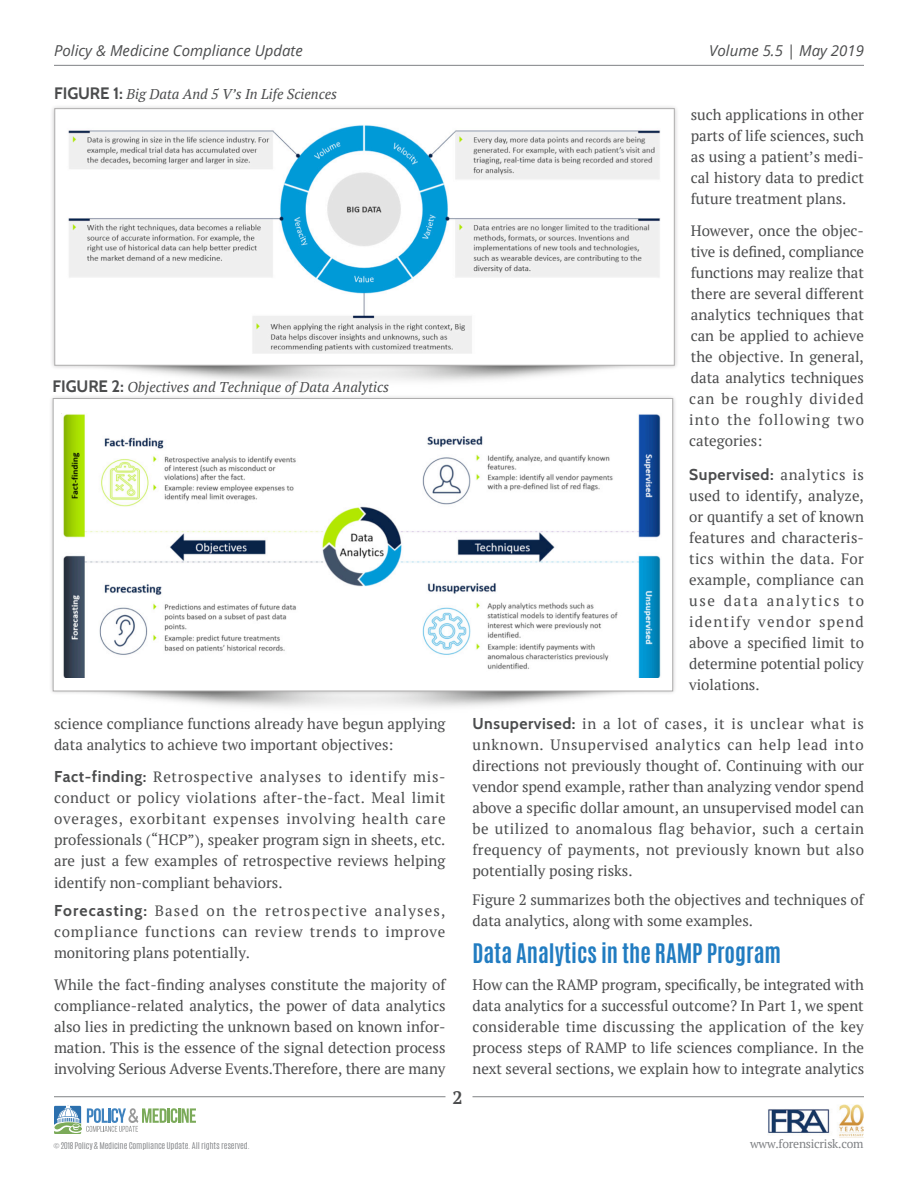
<style>
.page{position:relative;width:918px;height:1188px;background:#fff}
.page>*{position:absolute;margin:0;border:0;box-sizing:border-box;transform-origin:0 0}
.body{font:700 22.5px "Antonio";color:#217cc1}
.t1{font:700 18px "PT Serif";color:#4b4c4d}
.body-2{font:700 15.75px "Cabin";letter-spacing:.035em;color:#4b4c4d}
.body-3{font:15px/21px "PT Serif";color:#4b4c4d;text-align:justify}
.t2{font:italic 15px "Open Sans";color:#4b4c4d}
.body-4{font:italic 14.25px "PT Serif";color:#4b4c4d}
.t3{font:12px "PT Serif";letter-spacing:-.02em;color:#808285}
.t4{font:300 7.8px "Antonio";letter-spacing:-.02em;color:#808285;scale:1.11 1}
.s1{font-family:"Cabin";font-weight:700;font-style:normal;font-size:16.5px}
.s2{font-family:"Cabin";font-weight:700;font-size:15.75px}
.s3{font-family:"PT Serif";font-weight:400;font-size:15px}
</style>
<div class="page">
<hr style="left:54px;top:1096px;width:392px;height:1px;background:#808285">
<hr style="left:472px;top:1096px;width:392px;height:1px;background:#808285">
<hr style="left:54px;top:65px;width:810px;height:1px;background:#808285">
<svg style="left:54px;top:1106px;width:142px;height:28px"></svg>
<img style="left:768px;top:1105px;width:95px;height:32px">
<div style="left:50px;top:104px;width:629px;height:266px;background:#231f20;opacity:.25"></div>
<div style="left:55px;top:109px;width:619px;height:256px;background:#fff"></div>
<img style="left:68px;top:125px;width:593px;height:229px">
<div style="left:48px;top:394px;width:630px;height:302px;background:#231f20;opacity:.25"></div>
<div style="left:53px;top:398px;width:620px;height:293px;background:#fff;border:1px solid #afaeae"></div>
<img style="left:63px;top:414px;width:598px;height:263px">
<p class="t2" style="left:54px;top:40px;width:250px">Policy &amp; Medicine Compliance Update</p>
<p class="t2" style="left:709px;top:40px;width:156px">Volume 5.5 | May 2019</p>
<p class="body-4" style="left:54px;top:85px;width:284px"><span class="s1">FIGURE 1:</span> Big Data And 5 V’s In Life Sciences</p>
<p class="body-4" style="left:53px;top:377px;width:338px"><span class="s1">FIGURE 2:</span> Objectives and Technique of Data Analytics</p>
<p class="body-3" style="left:54px;top:713px;width:393px">science compliance functions already have begun applying data analytics to achieve two important objectives:</p>
<p class="body-3" style="left:54px;top:766px;width:393px"><span class="s2">Fact-finding:</span> Retrospective analyses to identify mis&shy;conduct or policy violations after-the-fact. Meal limit overages, exorbitant expenses involving health care professionals (“HCP”), speaker program sign in sheets, etc. are just a few examples of retrospective reviews helping identify non-compliant behaviors.</p>
<p class="body-3" style="left:54px;top:900px;width:393px"><span class="s2">Forecasting:</span> Based on the retrospective analyses, compliance functions can review trends to improve monitoring plans potentially.</p>
<p class="body-3" style="left:54px;top:974px;width:393px">While the fact-finding analyses constitute the majority of compliance-related analytics, the power of data analytics also lies in predicting the unknown based on known infor&shy;mation. This is the essence of the signal detection process involving Serious Adverse Events.Therefore, there are many</p>
<p class="t1" style="left:452px;top:1086px;width:12px">2</p>
<p class="body-3" style="left:691px;top:104px;width:175px">such applications in other parts of life sciences, such as using a patient’s medi&shy;cal history data to predict future treatment plans.</p>
<p class="body-3" style="left:689px;top:220px;width:176px">However, once the objec&shy;tive is defined, compliance functions may realize that there are several different analytics techniques that can be applied to achieve the objective. In general, data analytics techniques can be roughly divided into the following two categories:</p>
<p class="body-2" style="left:689px;top:465px;width:176px">Supervised: <span class="s3">analytics is</span></p>
<p class="body-3" style="left:689px;top:485px;width:176px">used to identify, analyze, or quantify a set of known features and characteris&shy;tics within the data. For example, compliance can use data analytics to identify vendor spend above a specified limit to determine potential policy violations.</p>
<p class="body-3" style="left:472px;top:713px;width:393px"><span class="s2">Unsupervised:</span> in a lot of cases, it is unclear what is unknown. Unsupervised analytics can help lead into directions not previously thought of. Continuing with our vendor spend example, rather than analyzing vendor spend above a specific dollar amount, an unsupervised model can be utilized to anomalous flag behavior, such a certain frequency of payments, not previously known but also potentially posing risks.</p>
<p class="body-3" style="left:472px;top:889px;width:393px">Figure 2 summarizes both the objectives and techniques of data analytics, along with some examples.</p>
<p class="body" style="left:472px;top:937px;width:310px">Data Analytics in the RAMP Program</p>
<p class="body-3" style="left:472px;top:974px;width:393px">How can the RAMP program, specifically, be integrated with data analytics for a successful outcome? In Part 1, we spent considerable time discussing the application of the key process steps of RAMP to life sciences compliance. In the next several sections, we explain how to integrate analytics</p>
<p class="t4" style="left:53px;top:1140px;width:179px">© 2018 Policy &amp; Medicine Compliance Update. All rights reserved.</p>
<p class="t3" style="left:750px;top:1136px;width:115px">www.forensicrisk.com</p>
</div>
